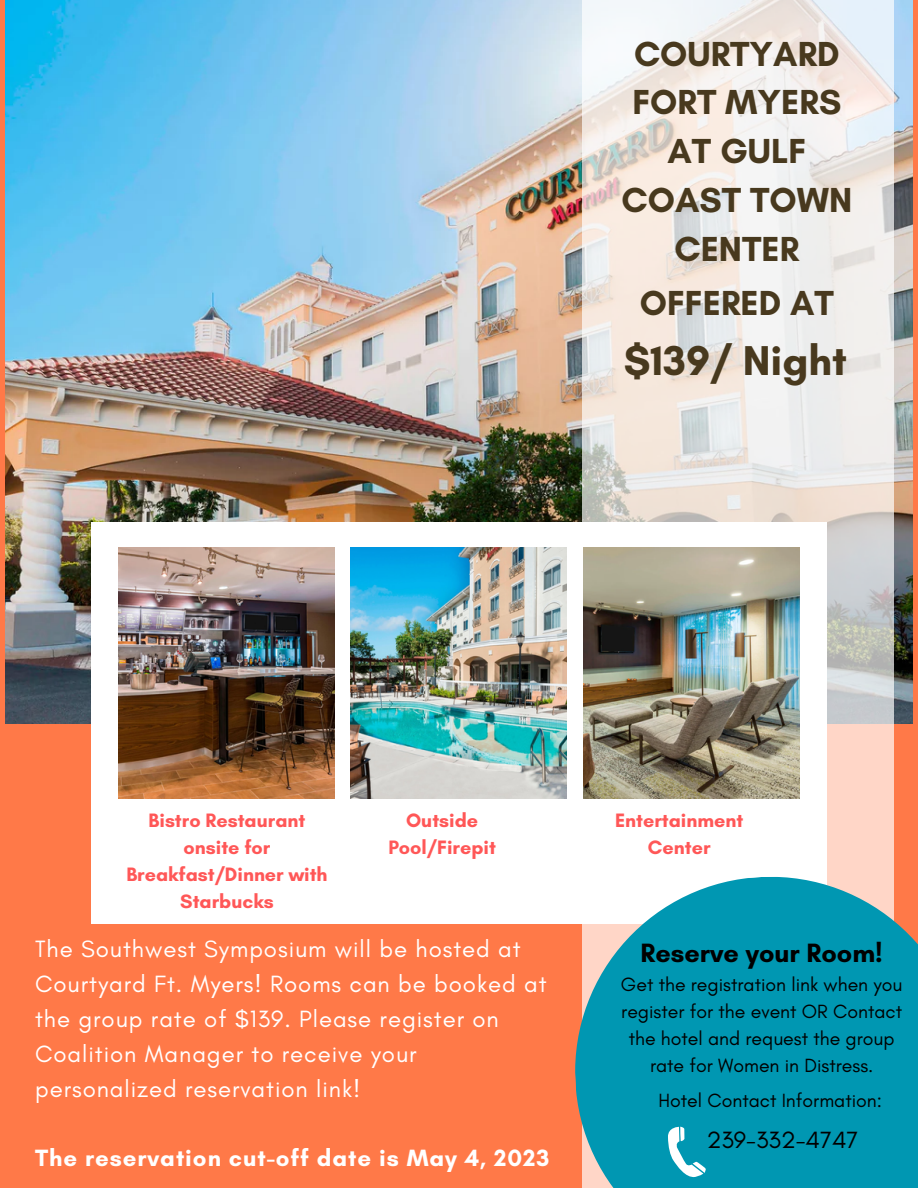
<style>
.page{position:relative;width:918px;height:1188px;background:#ff7948}
.page>*{position:absolute;margin:0;border:0;box-sizing:border-box;transform-origin:0 0}
.t1{font:700 42.45px "Glacial Indifference";color:#48391e}
.t2{font:700 35.4px/48.8px "Glacial Indifference";color:#48391e;text-align:center}
.t3{font:700 27px "Glacial Indifference";color:#000}
.t4{font:24px/34.8px "Glacial Indifference";letter-spacing:.04em;color:#fff}
.t5{font:700 24px "Glacial Indifference";letter-spacing:.04em;color:#fff}
.t6{font:24px "Glacial Indifference";color:#000}
.t7{font:700 19.8px/27px "Glacial Indifference";color:#ff5757;text-align:center}
.t8{font:19.5px/27px "Glacial Indifference";color:#000;text-align:center}
</style>
<div class="page">
<img style="left:5px;top:0;width:907px;height:723px">
<svg style="left:583px;top:0;width:311px;height:872px;background:#ece6e2"></svg>
<div style="left:91px;top:522px;width:736px;height:402px;background:#fff"></div>
<img style="left:119px;top:547px;width:216px;height:251px">
<img style="left:351px;top:547px;width:216px;height:251px">
<img style="left:583px;top:547px;width:216px;height:251px">
<svg style="left:575px;top:872px;width:343px;height:316px;background:#229fb4"></svg>
<svg style="left:668px;top:1127px;width:38px;height:51px;background:#57bacc"></svg>
<h2 class="t2" style="left:621px;top:29px;width:232px">COURTYARD<br>FORT MYERS<br>AT GULF<br>COAST TOWN<br>CENTER</h2>
<h2 class="t2" style="left:640px;top:278px;width:196px">OFFERED AT</h2>
<h1 class="t1" style="left:624px;top:335px;width:225px">$139/ Night</h1>
<p class="t7" style="left:126px;top:807px;width:203px">Bistro Restaurant onsite for<br>Breakfast/Dinner with<br>Starbucks</p>
<p class="t7" style="left:388px;top:807px;width:109px">Outside<br>Pool/Firepit</p>
<p class="t7" style="left:615px;top:807px;width:130px">Entertainment<br>Center</p>
<p class="t4" style="left:35px;top:931px;width:513px">The Southwest Symposium will be hosted at Courtyard Ft. Myers! Rooms can be booked at the group rate of $139. Please register on Coalition Manager to receive your personalized reservation link!</p>
<p class="t5" style="left:35px;top:1144px;width:516px">The reservation cut-off date is May 4, 2023</p>
<p class="t3" style="left:641px;top:937px;width:244px">Reserve your Room!</p>
<p class="t8" style="left:621px;top:971px;width:283px">Get the registration link when you register for the event OR Contact the hotel and request the group rate for Women in Distress.</p>
<p class="t8" style="left:659px;top:1086px;width:225px">Hotel Contact Information:</p>
<p class="t6" style="left:707px;top:1125px;width:153px">239-332-4747</p>
</div>
